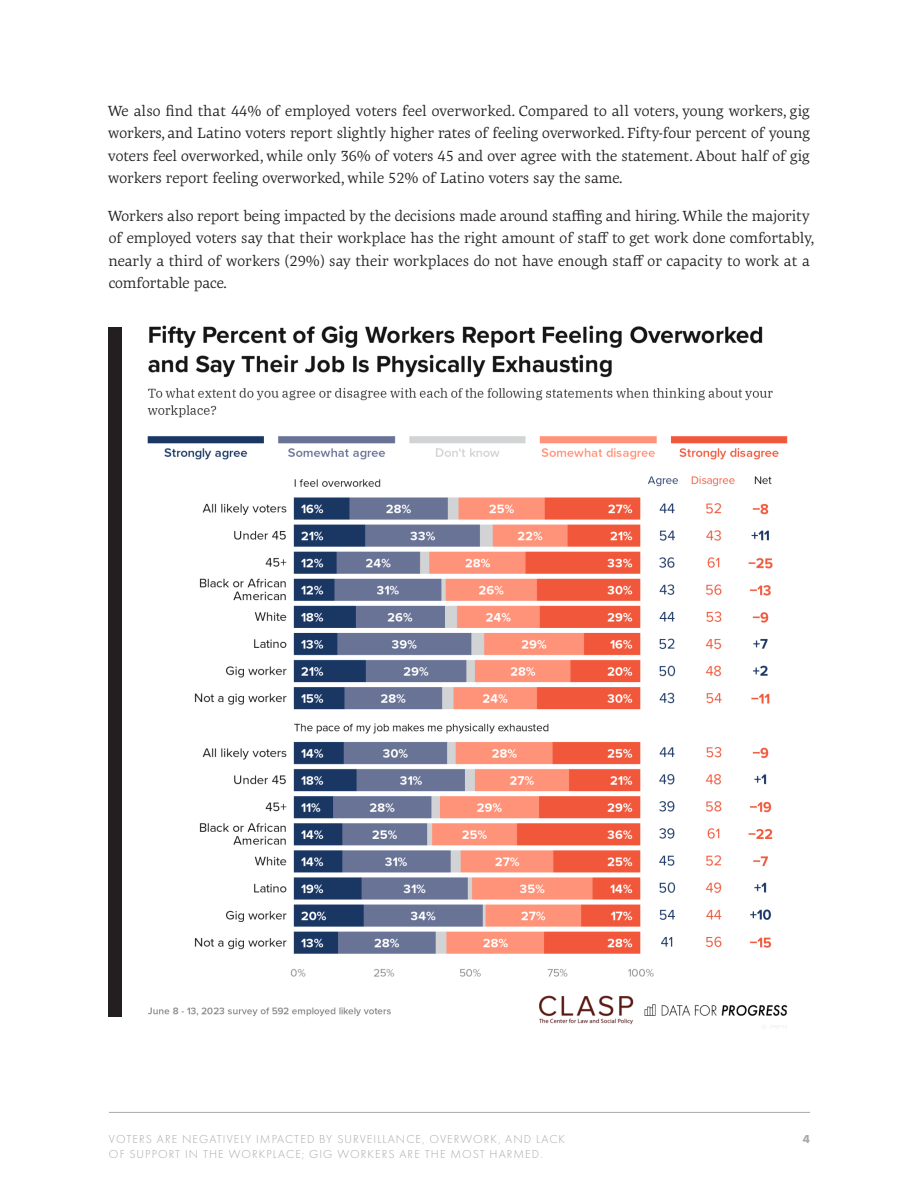
<style>
.page{position:relative;width:918px;height:1188px;background:#fff}
.page>*{position:absolute;margin:0;border:0;box-sizing:border-box;transform-origin:0 0}
.Body_Copy___Justified{font:15px/22.5px "Geneo Std";letter-spacing:-.005em;color:#231f20;text-align:justify}
.t1{font:300 12px/15px "Futura PT";letter-spacing:.09em;color:#a8a9ad}
.t2{font:700 12px "Futura PT";color:#a8a9ad}
</style>
<div class="page">
<hr style="left:109px;top:1112px;width:701px;height:1px;background:#a8a9ad">
<img style="left:147px;top:325px;width:641px;height:703px">
<div style="left:108px;top:327px;width:14px;height:690px;background:#231f20"></div>
<p class="Body_Copy___Justified" style="left:107px;top:99px;width:704px">We also find that 44% of employed voters feel overworked. Compared to all voters, young workers, gig workers, and Latino voters report slightly higher rates of feeling overworked. Fifty-four percent of young voters feel overworked, while only 36% of voters 45 and over agree with the statement. About half of gig workers report feeling overworked, while 52% of Latino voters say the same.</p>
<p class="Body_Copy___Justified" style="left:107px;top:204px;width:709px;text-align:left">Workers also report being impacted by the decisions made around staffing and hiring. While the majority of employed voters say that their workplace has the right amount of staff to get work done comfortably, nearly a third of workers (29%) say their workplaces do not have enough staff or capacity to work at a comfortable pace.</p>
<p class="t1" style="left:109px;top:1132px;width:458px">VOTERS ARE NEGATIVELY IMPACTED BY SURVEILLANCE, OVERWORK, AND LACK<br>OF SUPPORT IN THE WORKPLACE; GIG WORKERS ARE THE MOST HARMED.</p>
<p class="t2" style="left:803px;top:1131px;width:9px">4</p>
</div>
